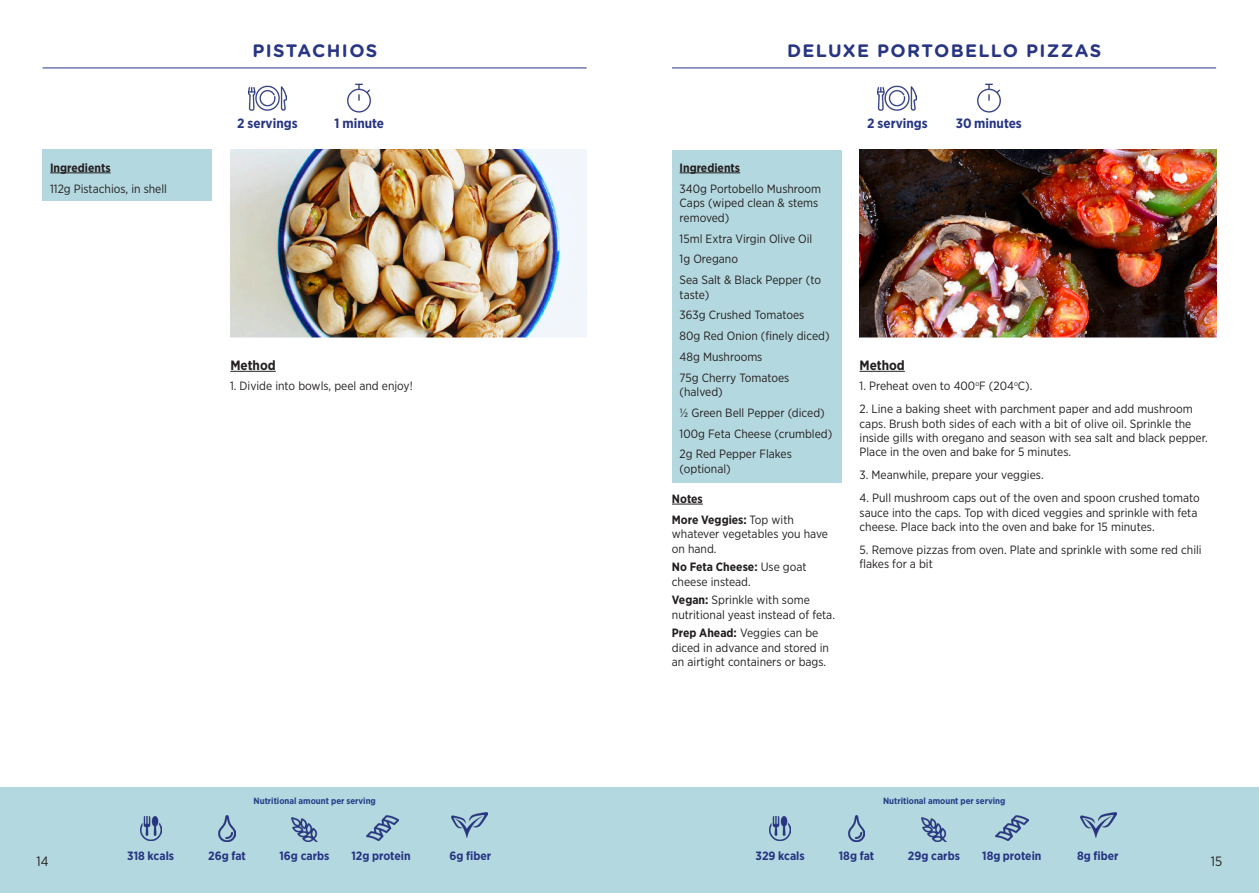
<style>
.page{position:relative;width:1259px;height:893px;background:#fff}
.page>*{position:absolute;margin:0;border:0;box-sizing:border-box;transform-origin:0 0}
.t1{font:700 18px "Gotham Rounded";letter-spacing:.075em;color:#273583}
.t2{font:700 13.5px "Gotham Narrow";color:#273583}
.t3{font:700 13.5px "Gotham Narrow";color:#231f20}
.t4{font:13.5px "Gotham Narrow";color:#231f20}
.t5{font:12px/14.4px "Gotham Narrow";color:#231f20}
.t6{font:700 12px "Gotham Narrow";color:#273583}
.t7{font:700 12px "Gotham Narrow";color:#231f20}
.t8{font:700 9px "Gotham Narrow";color:#24408a}
.s1{font-weight:700}
</style>
<div class="page">
<div style="left:0;top:788px;width:1259px;height:105px;background:#b4d8df"></div>
<img style="left:140px;top:816px;width:21px;height:24px">
<img style="left:769px;top:816px;width:22px;height:24px">
<img style="left:219px;top:815px;width:16px;height:26px">
<img style="left:848px;top:815px;width:17px;height:26px">
<img style="left:292px;top:817px;width:25px;height:24px">
<img style="left:921px;top:817px;width:25px;height:24px">
<img style="left:451px;top:813px;width:36px;height:25px">
<img style="left:1081px;top:813px;width:35px;height:25px">
<img style="left:366px;top:815px;width:33px;height:25px">
<img style="left:995px;top:815px;width:33px;height:25px">
<hr style="left:43px;top:68px;width:543px;height:1px;background:#273583">
<img style="left:248px;top:85px;width:39px;height:26px">
<img style="left:347px;top:83px;width:24px;height:30px">
<div style="left:43px;top:150px;width:169px;height:51px;background:#b4d8df"></div>
<img style="left:230px;top:150px;width:357px;height:188px">
<hr style="left:50px;top:173px;width:61px;height:1px;background:#231f20">
<hr style="left:230px;top:371px;width:46px;height:1px;background:#231f20">
<hr style="left:672px;top:68px;width:544px;height:1px;background:#273583">
<img style="left:877px;top:85px;width:39px;height:26px">
<img style="left:977px;top:83px;width:24px;height:30px">
<div style="left:672px;top:150px;width:169px;height:333px;background:#b4d8df"></div>
<img style="left:859px;top:150px;width:357px;height:188px">
<hr style="left:679px;top:173px;width:61px;height:1px;background:#231f20">
<hr style="left:672px;top:504px;width:31px;height:1px;background:#231f20">
<hr style="left:859px;top:371px;width:46px;height:1px;background:#231f20">
<p class="t7" style="left:50px;top:160px;width:62px">Ingredients</p>
<p class="t5" style="left:50px;top:181px;width:118px">112g Pistachios, in shell</p>
<p class="t1" style="left:252px;top:37px;width:126px">PISTACHIOS</p>
<p class="t1" style="left:787px;top:37px;width:316px">DELUXE PORTOBELLO PIZZAS</p>
<p class="t2" style="left:237px;top:115px;width:62px">2 servings</p>
<p class="t2" style="left:334px;top:115px;width:51px">1 minute</p>
<p class="t2" style="left:867px;top:115px;width:62px">2 servings</p>
<p class="t2" style="left:955px;top:115px;width:68px">30 minutes</p>
<p class="t7" style="left:679px;top:160px;width:62px">Ingredients</p>
<p class="t3" style="left:230px;top:357px;width:47px">Method</p>
<p class="t5" style="left:230px;top:378px;width:184px">1. Divide into bowls, peel and enjoy!</p>
<p class="t5" style="left:679px;top:181px;width:143px">340g Portobello Mushroom<br>Caps (wiped clean &amp; stems removed)</p>
<p class="t5" style="left:679px;top:231px;width:134px">15ml Extra Virgin Olive Oil</p>
<p class="t5" style="left:679px;top:252px;width:60px">1g Oregano</p>
<p class="t5" style="left:679px;top:273px;width:143px">Sea Salt &amp; Black Pepper (to taste)</p>
<p class="t5" style="left:679px;top:308px;width:126px">363g Crushed Tomatoes</p>
<p class="t5" style="left:679px;top:328px;width:151px">80g Red Onion (finely diced)</p>
<p class="t5" style="left:679px;top:349px;width:84px">48g Mushrooms</p>
<p class="t5" style="left:679px;top:370px;width:111px">75g Cherry Tomatoes (halved)</p>
<p class="t5" style="left:679px;top:405px;width:147px">1/2 Green Bell Pepper (diced)</p>
<p class="t5" style="left:679px;top:426px;width:154px">100g Feta Cheese (crumbled)</p>
<p class="t5" style="left:679px;top:447px;width:114px">2g Red Pepper Flakes (optional)</p>
<p class="t7" style="left:672px;top:491px;width:32px">Notes</p>
<p class="t5" style="left:672px;top:512px;width:157px"><span class="s1">More Veggies:</span> Top with whatever vegetables you have on hand.</p>
<p class="t5" style="left:672px;top:560px;width:136px"><span class="s1">No Feta Cheese:</span> Use goat cheese instead.</p>
<p class="t5" style="left:672px;top:593px;width:165px"><span class="s1">Vegan:</span> Sprinkle with some nutritional yeast instead of feta.</p>
<p class="t5" style="left:672px;top:626px;width:159px"><span class="s1">Prep Ahead:</span> Veggies can be diced in advance and stored in an airtight containers or bags.</p>
<p class="t3" style="left:859px;top:357px;width:47px">Method</p>
<p class="t5" style="left:859px;top:378px;width:174px">1. Preheat oven to 400<sup>o</sup>F (204<sup>o</sup>C).</p>
<p class="t5" style="left:859px;top:401px;width:350px">2. Line a baking sheet with parchment paper and add mushroom caps. Brush both sides of each with a bit of olive oil. Sprinkle the inside gills with oregano and season with sea salt and black pepper.<br>Place in the oven and bake for 5 minutes.</p>
<p class="t5" style="left:859px;top:468px;width:186px">3. Meanwhile, prepare your veggies.</p>
<p class="t5" style="left:859px;top:490px;width:342px">4. Pull mushroom caps out of the oven and spoon crushed tomato sauce into the caps. Top with diced veggies and sprinkle with feta cheese. Place back into the oven and bake for 15 minutes.</p>
<p class="t5" style="left:859px;top:542px;width:344px">5. Remove pizzas from oven. Plate and sprinkle with some red chili flakes for a bit</p>
<p class="t8" style="left:254px;top:795px;width:124px">Nutritional amount per serving</p>
<p class="t8" style="left:883px;top:795px;width:124px">Nutritional amount per serving</p>
<p class="t6" style="left:127px;top:848px;width:48px">318 kcals</p>
<p class="t6" style="left:208px;top:848px;width:39px">26g fat</p>
<p class="t6" style="left:279px;top:848px;width:51px">16g carbs</p>
<p class="t6" style="left:351px;top:848px;width:61px">12g protein</p>
<p class="t6" style="left:449px;top:848px;width:43px">6g fiber</p>
<p class="t6" style="left:755px;top:848px;width:51px">329 kcals</p>
<p class="t6" style="left:839px;top:848px;width:37px">18g fat</p>
<p class="t6" style="left:908px;top:848px;width:53px">29g carbs</p>
<p class="t6" style="left:982px;top:848px;width:61px">18g protein</p>
<p class="t6" style="left:1077px;top:848px;width:43px">8g fiber</p>
<p class="t4" style="left:36px;top:852px;width:14px">14</p>
<p class="t4" style="left:1210px;top:852px;width:13px">15</p>
</div>
